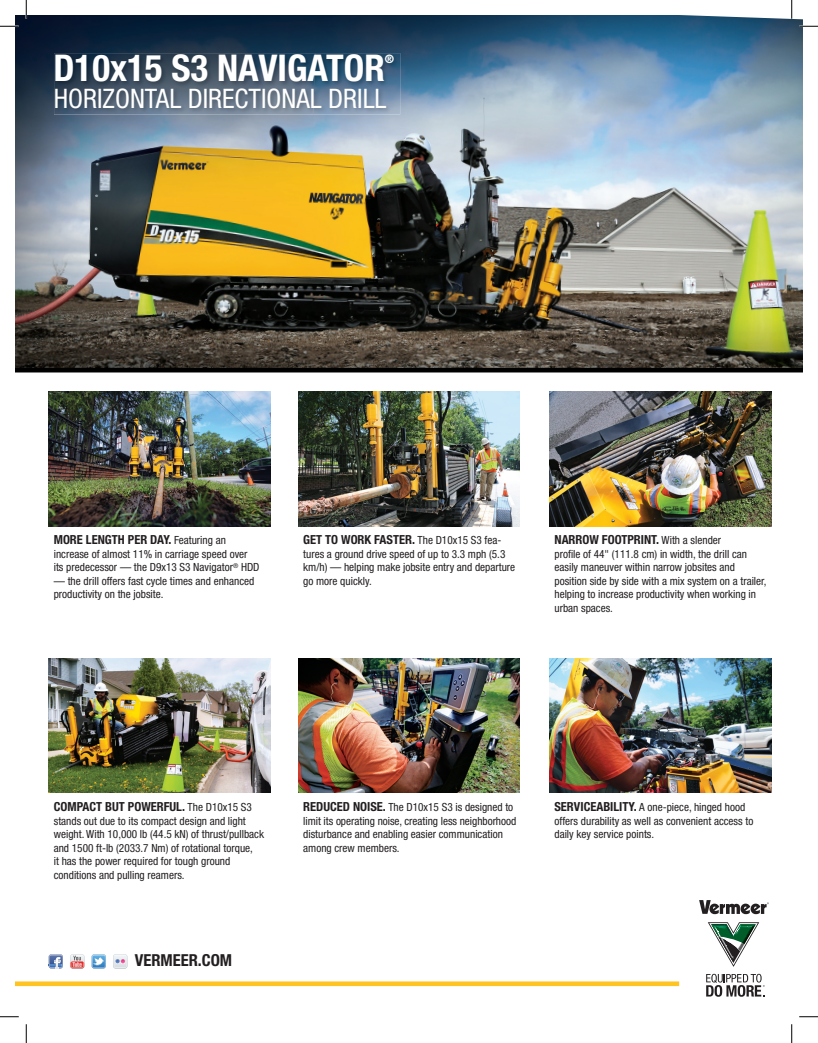
<style>
.page{position:relative;width:818px;height:1043px;background:#fff}
.page>*{position:absolute;margin:0;border:0;box-sizing:border-box;transform-origin:0 0}
.t1{font:700 condensed 36.88px "Helvetica Neue";color:#fff}
.t2{font:condensed 26.88px "Helvetica Neue";color:#fff}
.t3{font:700 condensed 16.5px "Helvetica Neue";color:#231f20}
.t4{font:700 condensed 12.5px "Helvetica Neue";color:#231f20}
.t5{font:700 condensed 11.62px "Helvetica Neue";color:#fff}
.t6{font:condensed 11.25px/13.5px "Helvetica Neue";color:#231f20}
.s1{font-weight:400;font-size:11.25px}
.s2{font-weight:700;font-size:12.5px}
</style>
<div class="page">
<img style="left:15px;top:15px;width:787px;height:353px">
<img style="left:49px;top:391px;width:221px;height:135px">
<img style="left:298px;top:391px;width:221px;height:135px">
<img style="left:549px;top:391px;width:222px;height:135px">
<img style="left:49px;top:658px;width:221px;height:134px">
<img style="left:298px;top:658px;width:221px;height:134px">
<img style="left:549px;top:658px;width:222px;height:134px">
<hr style="left:15px;top:368px;width:787px;height:4px;background:#010101">
<svg style="left:699px;top:900px;width:69px;height:14px"></svg>
<svg style="left:706px;top:973px;width:58px;height:23px"></svg>
<svg style="left:707px;top:922px;width:52px;height:44px"></svg>
<svg style="left:49px;top:954px;width:14px;height:15px"></svg>
<svg style="left:113px;top:954px;width:14px;height:14px"></svg>
<svg style="left:70px;top:954px;width:14px;height:14px"></svg>
<svg style="left:92px;top:954px;width:14px;height:14px"></svg>
<div style="left:15px;top:981px;width:664px;height:5px;background:#fec422"></div>
<img style="left:54px;top:53px;width:259px;height:62px">
<img style="left:313px;top:53px;width:87px;height:62px">
<svg style="left:0;top:25px;width:19px;height:2px"></svg>
<svg style="left:799px;top:25px;width:19px;height:2px"></svg>
<svg style="left:0;top:1016px;width:19px;height:1px"></svg>
<svg style="left:799px;top:1016px;width:19px;height:1px"></svg>
<svg style="left:25px;top:0;width:2px;height:19px"></svg>
<svg style="left:25px;top:1024px;width:2px;height:18px"></svg>
<svg style="left:790px;top:0;width:2px;height:19px"></svg>
<svg style="left:791px;top:1024px;width:1px;height:18px"></svg>
<h1 class="t1" style="left:53px;top:46px;width:333px">D10x15 S3 NAVIGATOR</h1>
<p class="t5" style="left:385px;top:52px;width:11px">®</p>
<h2 class="t2" style="left:54px;top:83px;width:334px">HORIZONTAL DIRECTIONAL DRILL</h2>
<p class="t4" style="left:54px;top:532px;width:174px">MORE LENGTH PER DAY. <span class="s1">Featuring an</span></p>
<p class="t6" style="left:54px;top:547px;width:207px">increase of almost 11% in carriage speed over its predecessor — the D9x13 S3 Navigator<sup>®</sup> HDD</p>
<p class="t6" style="left:54px;top:574px;width:202px">— the drill offers fast cycle times and enhanced productivity on the jobsite.</p>
<p class="t4" style="left:303px;top:532px;width:200px">GET TO WORK FASTER. <span class="s1">The D10x15 S3 fea-</span></p>
<p class="t6" style="left:303px;top:547px;width:213px">tures a ground drive speed of up to 3.3 mph (5.3 km/h) — helping make jobsite entry and departure go more quickly.</p>
<p class="t4" style="left:554px;top:532px;width:168px">NARROW FOOTPRINT. <span class="s1">With a slender</span></p>
<p class="t6" style="left:554px;top:547px;width:213px">profile of 44" (111.8 cm) in width, the drill can easily maneuver within narrow jobsites and position side by side with a mix system on a trailer, helping to increase productivity when working in urban spaces.</p>
<p class="t4" style="left:54px;top:799px;width:200px">COMPACT BUT POWERFUL. <span class="s1">The D10x15 S3</span></p>
<p class="t6" style="left:54px;top:814px;width:212px">stands out due to its compact design and light weight. With 10,000 lb (44.5 kN) of thrust/pullback and 1500 ft-lb (2033.7 Nm) of rotational torque,<br>it has the power required for tough ground conditions and pulling reamers.</p>
<h3 class="t3" style="left:135px;top:950px;width:99px">VERMEER.COM</h3>
<p class="t6" style="left:303px;top:800px;width:214px"><span class="s2">REDUCED NOISE.</span> The D10x15 S3 is designed to limit its operating noise, creating less neighborhood disturbance and enabling easier communication among crew members.</p>
<p class="t6" style="left:554px;top:800px;width:200px"><span class="s2">SERVICEABILITY.</span> A one-piece, hinged hood offers durability as well as convenient access to daily key service points.</p>
</div>
